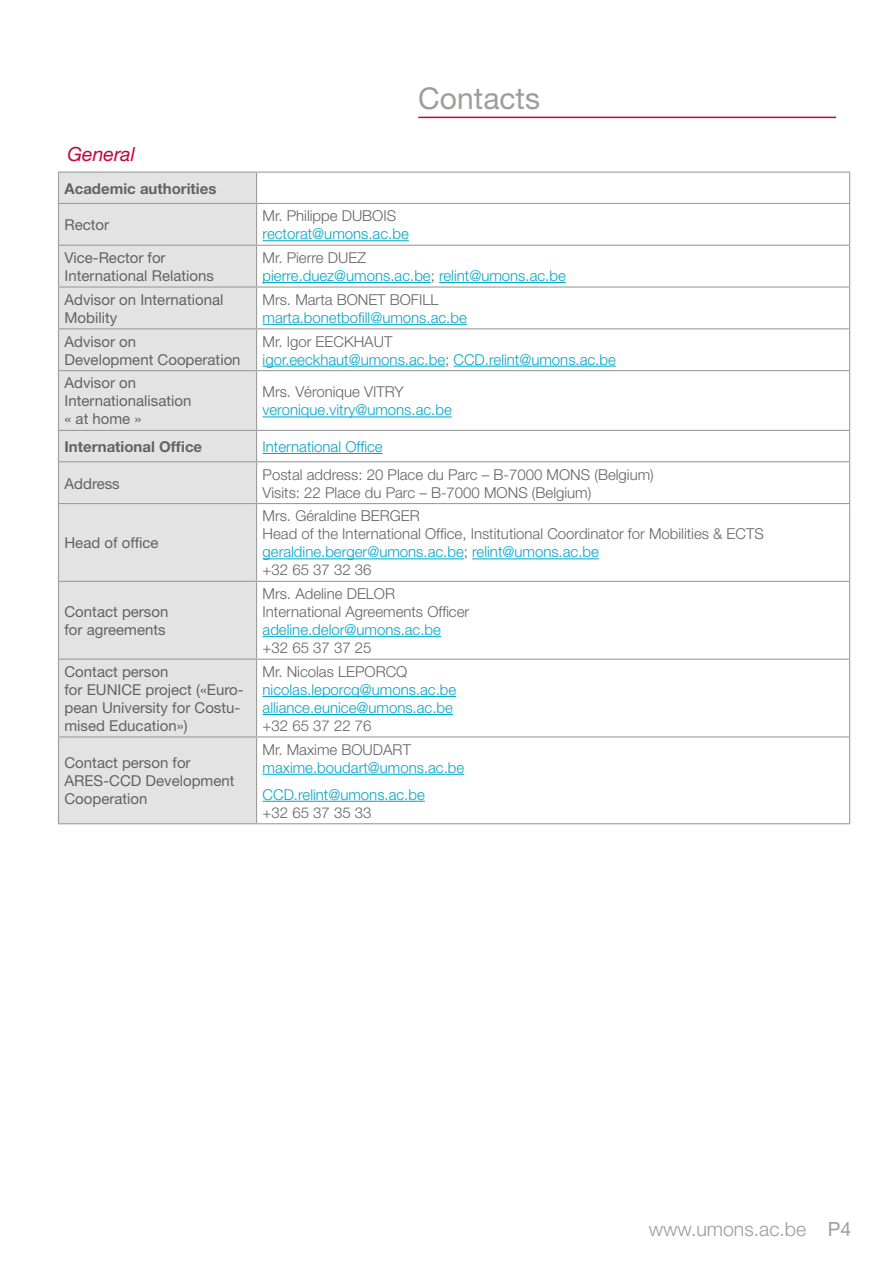
<style>
.page{position:relative;width:893px;height:1263px;background:#fff}
.page>*{position:absolute;margin:0;border:0;box-sizing:border-box;transform-origin:0 0}
.t1{font:30px "Helvetica Neue LT";color:#9d9d9c}
.t2{font:300 19.5px "Helvetica Neue LT";color:#9d9d9c}
.t3{font:italic 19.5px "Helvetica Neue LT";color:#c2063b}
.t4{font:300 15px/18px "Helvetica Neue LT";color:#646363}
.t5{font:300 15px/18px "Helvetica Neue LT";color:#00a5c8}
.t6{font:15px/18px "Helvetica Neue LT";color:#646363}
.t7{font:700 15px "Helvetica Neue LT";color:#646363}
.s1{color:#646363}
.s2{color:#00a5c8}
.s3{font-weight:400}
</style>
<div class="page">
<div style="left:59px;top:173px;width:197px;height:650px;background:#e3e3e3"></div>
<hr style="left:257px;top:172px;width:593px;height:1px;background:#9d9d9c">
<hr style="left:849px;top:173px;width:1px;height:30px;background:#9d9d9c">
<hr style="left:257px;top:203px;width:593px;height:1px;background:#9d9d9c">
<hr style="left:849px;top:204px;width:1px;height:41px;background:#9d9d9c">
<hr style="left:257px;top:245px;width:593px;height:1px;background:#9d9d9c">
<hr style="left:849px;top:246px;width:1px;height:40px;background:#9d9d9c">
<hr style="left:257px;top:286px;width:593px;height:2px;background:#9d9d9c">
<hr style="left:849px;top:288px;width:1px;height:40px;background:#9d9d9c">
<hr style="left:257px;top:328px;width:593px;height:1px;background:#9d9d9c">
<hr style="left:849px;top:329px;width:1px;height:41px;background:#9d9d9c">
<hr style="left:257px;top:370px;width:593px;height:1px;background:#9d9d9c">
<hr style="left:849px;top:371px;width:1px;height:59px;background:#9d9d9c">
<hr style="left:257px;top:430px;width:593px;height:1px;background:#9d9d9c">
<hr style="left:849px;top:431px;width:1px;height:30px;background:#9d9d9c">
<hr style="left:257px;top:461px;width:593px;height:1px;background:#9d9d9c">
<hr style="left:849px;top:462px;width:1px;height:41px;background:#9d9d9c">
<hr style="left:257px;top:503px;width:593px;height:1px;background:#9d9d9c">
<hr style="left:849px;top:504px;width:1px;height:77px;background:#9d9d9c">
<hr style="left:257px;top:581px;width:593px;height:1px;background:#9d9d9c">
<hr style="left:849px;top:582px;width:1px;height:77px;background:#9d9d9c">
<hr style="left:257px;top:659px;width:593px;height:1px;background:#9d9d9c">
<hr style="left:849px;top:660px;width:1px;height:76px;background:#9d9d9c">
<hr style="left:257px;top:736px;width:593px;height:1px;background:#9d9d9c">
<hr style="left:849px;top:737px;width:1px;height:86px;background:#9d9d9c">
<hr style="left:257px;top:823px;width:593px;height:1px;background:#9d9d9c">
<hr style="left:58px;top:172px;width:199px;height:1px;background:#9d9d9c">
<hr style="left:58px;top:173px;width:1px;height:30px;background:#9d9d9c">
<hr style="left:256px;top:173px;width:1px;height:30px;background:#9d9d9c">
<hr style="left:58px;top:203px;width:199px;height:1px;background:#9d9d9c">
<hr style="left:58px;top:204px;width:1px;height:41px;background:#9d9d9c">
<hr style="left:256px;top:204px;width:1px;height:41px;background:#9d9d9c">
<hr style="left:58px;top:245px;width:199px;height:1px;background:#9d9d9c">
<hr style="left:58px;top:246px;width:1px;height:40px;background:#9d9d9c">
<hr style="left:256px;top:246px;width:1px;height:40px;background:#9d9d9c">
<hr style="left:58px;top:286px;width:199px;height:2px;background:#9d9d9c">
<hr style="left:58px;top:288px;width:1px;height:40px;background:#9d9d9c">
<hr style="left:256px;top:288px;width:1px;height:40px;background:#9d9d9c">
<hr style="left:58px;top:328px;width:199px;height:1px;background:#9d9d9c">
<hr style="left:58px;top:329px;width:1px;height:41px;background:#9d9d9c">
<hr style="left:256px;top:329px;width:1px;height:41px;background:#9d9d9c">
<hr style="left:58px;top:370px;width:199px;height:1px;background:#9d9d9c">
<hr style="left:58px;top:371px;width:1px;height:59px;background:#9d9d9c">
<hr style="left:256px;top:371px;width:1px;height:59px;background:#9d9d9c">
<hr style="left:58px;top:430px;width:199px;height:1px;background:#9d9d9c">
<hr style="left:58px;top:431px;width:1px;height:30px;background:#9d9d9c">
<hr style="left:256px;top:431px;width:1px;height:30px;background:#9d9d9c">
<hr style="left:58px;top:461px;width:199px;height:1px;background:#9d9d9c">
<hr style="left:58px;top:462px;width:1px;height:41px;background:#9d9d9c">
<hr style="left:256px;top:462px;width:1px;height:41px;background:#9d9d9c">
<hr style="left:58px;top:503px;width:199px;height:1px;background:#9d9d9c">
<hr style="left:58px;top:504px;width:1px;height:77px;background:#9d9d9c">
<hr style="left:256px;top:504px;width:1px;height:77px;background:#9d9d9c">
<hr style="left:58px;top:581px;width:199px;height:1px;background:#9d9d9c">
<hr style="left:58px;top:582px;width:1px;height:77px;background:#9d9d9c">
<hr style="left:256px;top:582px;width:1px;height:77px;background:#9d9d9c">
<hr style="left:58px;top:659px;width:199px;height:1px;background:#9d9d9c">
<hr style="left:58px;top:660px;width:1px;height:76px;background:#9d9d9c">
<hr style="left:256px;top:660px;width:1px;height:76px;background:#9d9d9c">
<hr style="left:58px;top:736px;width:199px;height:1px;background:#9d9d9c">
<hr style="left:58px;top:737px;width:1px;height:86px;background:#9d9d9c">
<hr style="left:256px;top:737px;width:1px;height:86px;background:#9d9d9c">
<hr style="left:58px;top:823px;width:199px;height:1px;background:#9d9d9c">
<hr style="left:263px;top:240px;width:146px;height:1px;background:#00a5c8">
<hr style="left:263px;top:282px;width:168px;height:1px;background:#00a5c8">
<hr style="left:439px;top:282px;width:127px;height:1px;background:#00a5c8">
<hr style="left:263px;top:324px;width:204px;height:1px;background:#00a5c8">
<hr style="left:263px;top:366px;width:182px;height:1px;background:#00a5c8">
<hr style="left:453px;top:366px;width:163px;height:1px;background:#00a5c8">
<hr style="left:263px;top:417px;width:189px;height:1px;background:#00a5c8">
<hr style="left:263px;top:453px;width:120px;height:1px;background:#00a5c8">
<hr style="left:263px;top:558px;width:201px;height:1px;background:#00a5c8">
<hr style="left:472px;top:558px;width:127px;height:1px;background:#00a5c8">
<hr style="left:263px;top:636px;width:178px;height:1px;background:#00a5c8">
<hr style="left:263px;top:696px;width:193px;height:1px;background:#00a5c8">
<hr style="left:263px;top:714px;width:190px;height:1px;background:#00a5c8">
<hr style="left:263px;top:774px;width:201px;height:1px;background:#00a5c8">
<hr style="left:263px;top:801px;width:162px;height:1px;background:#00a5c8">
<hr style="left:418px;top:117px;width:418px;height:1px;background:#c2063b">
<h2 class="t3" style="left:67px;top:143px;width:69px">General</h2>
<p class="t7" style="left:64px;top:179px;width:153px">Academic authorities</p>
<p class="t6" style="left:64px;top:216px;width:46px">Rector</p>
<h1 class="t1" style="left:418px;top:80px;width:123px">Contacts</h1>
<p class="t4" style="left:263px;top:207px;width:135px">Mr. Philippe DUBOIS</p>
<p class="t5" style="left:263px;top:225px;width:148px">rectorat@umons.ac.be</p>
<p class="t6" style="left:64px;top:248px;width:151px">Vice-Rector for<br>International Relations</p>
<p class="t5" style="left:263px;top:248px;width:305px"><span class="s1">Mr. Pierre DUEZ<br></span>pierre.duez@umons.ac.be<span class="s1">;</span> relint@umons.ac.be</p>
<p class="t6" style="left:64px;top:290px;width:160px">Advisor on International<br>Mobility</p>
<p class="t4" style="left:263px;top:290px;width:177px">Mrs. Marta BONET BOFILL</p>
<p class="t5" style="left:263px;top:308px;width:206px">marta.bonetbofill@umons.ac.be</p>
<p class="t6" style="left:64px;top:332px;width:178px">Advisor on<br>Development Cooperation</p>
<p class="t5" style="left:263px;top:332px;width:355px"><span class="s1">Mr. Igor EECKHAUT<br></span>igor.eeckhaut@umons.ac.be<span class="s1">;</span> CCD.relint@umons.ac.be</p>
<p class="t6" style="left:64px;top:374px;width:128px">Advisor on<br>Internationalisation « at home »</p>
<p class="t4" style="left:263px;top:383px;width:143px">Mrs. Véronique VITRY</p>
<p class="t5" style="left:263px;top:401px;width:191px">veronique.vitry@umons.ac.be</p>
<p class="t7" style="left:64px;top:437px;width:139px">International Office</p>
<p class="t5" style="left:263px;top:437px;width:122px">International Office</p>
<p class="t6" style="left:64px;top:474px;width:57px">Address</p>
<p class="t4" style="left:263px;top:465px;width:393px">Postal address: 20 Place du Parc – B-7000 MONS (Belgium)<br>Visits: 22 Place du Parc – B-7000 MONS (Belgium)</p>
<p class="t6" style="left:64px;top:534px;width:96px">Head of office</p>
<p class="t4" style="left:263px;top:507px;width:503px">Mrs. Géraldine BERGER<br>Head of the International Office, Institutional Coordinator for Mobilities &amp; ECTS <span class="s2">geraldine.berger@umons.ac.be</span>; <span class="s2">relint@umons.ac.be<br></span>+32 65 37 32 36</p>
<p class="t6" style="left:64px;top:603px;width:105px">Contact person for agreements</p>
<p class="t4" style="left:263px;top:584px;width:208px">Mrs. Adeline DELOR<br>International Agreements Officer</p>
<p class="t5" style="left:263px;top:620px;width:180px">adeline.delor@umons.ac.be</p>
<p class="t4" style="left:263px;top:638px;width:111px">+32 65 37 37 25</p>
<p class="t6" style="left:64px;top:662px;width:181px">Contact person<br>for EUNICE project («Euro&shy;pean University for Costu&shy;mised Education»)</p>
<p class="t4" style="left:263px;top:662px;width:146px">Mr. Nicolas LEPORCQ</p>
<p class="t5" style="left:263px;top:680px;width:195px">nicolas.leporcq@umons.ac.be alliance.eunice@umons.ac.be</p>
<p class="t4" style="left:263px;top:716px;width:111px">+32 65 37 22 76</p>
<p class="t6" style="left:64px;top:754px;width:172px">Contact person for<br>ARES-CCD Development<br>Cooperation</p>
<p class="t4" style="left:263px;top:740px;width:150px">Mr. Maxime BOUDART</p>
<p class="t5" style="left:263px;top:754px;width:203px;line-height:27px">maxime.boudart@umons.ac.be<br>CCD.relint@umons.ac.be</p>
<p class="t4" style="left:263px;top:803px;width:111px">+32 65 37 35 33</p>
<h2 class="t2" style="left:649px;top:1217px;width:204px">www.umons.ac.be <span class="s3">P4</span></h2>
</div>
